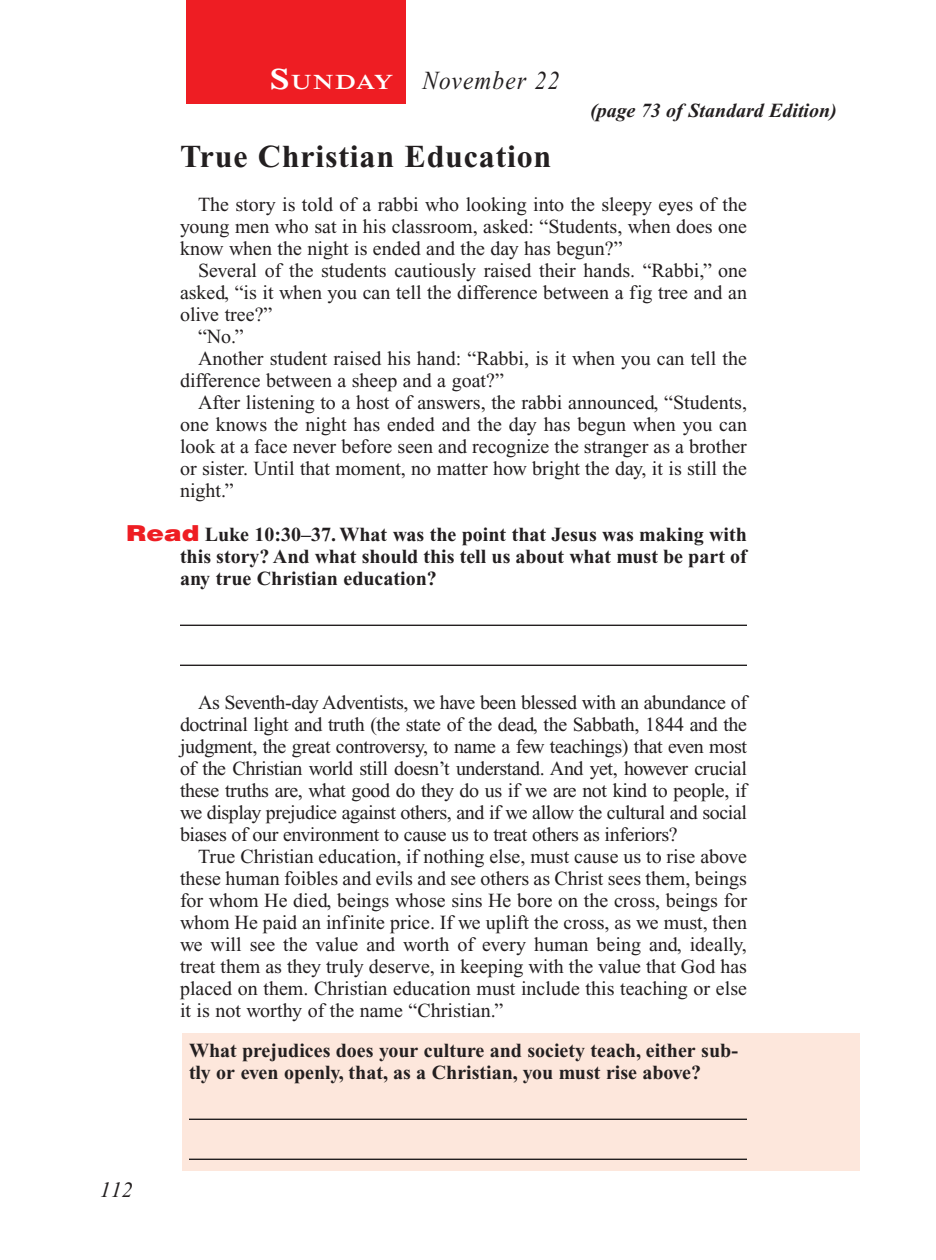
<style>
.page{position:relative;width:936px;height:1260px;background:#fff}
.page>*{position:absolute;margin:0;border:0;box-sizing:border-box;transform-origin:0 0}
.Head{font:700 32px "Times New Roman PS Std";letter-spacing:.025em;color:#231f20}
.Lesson_Dates{font:italic 26px "Times New Roman PS Std";letter-spacing:.05em;color:#231f20;scale:.9 1}
.t1{font:italic 22px "Times New Roman PS Std";color:#231f20}
.Daily_Header{font:600 21px "Times NRMT Std";letter-spacing:.045em;color:#fff;scale:1.1 1}
.Body{font:20px/22px "Times New Roman PS Std";color:#231f20;text-align:justify}
.Body_SB{font:20px/22px "Times New Roman PS Std";letter-spacing:-.02em;color:#231f20;text-align:justify}
.Question{font:700 20px/22px "Times New Roman PS Std";color:#231f20;text-align:justify}
.x-screened_box-text{font:700 20px/22px "Times New Roman PS Std";color:#231f20}
.Page_from_SE{font:italic 700 20px "Times New Roman PS Std";color:#231f20}
.s1{font-size:30px}
.s2{font-family:"Helvetica LT Std";font-weight:900;font-size:22px;color:#ee1d23}
</style>
<div class="page">
<div style="left:186px;top:0;width:220px;height:103px;background:#ee1d23"></div>
<div style="left:182px;top:1033px;width:677px;height:137px;background:#fde7dc"></div>
<hr style="left:180px;top:625px;width:567px;height:1px;background:#231f20">
<hr style="left:180px;top:665px;width:567px;height:1px;background:#231f20">
<hr style="left:189px;top:1119px;width:558px;height:1px;background:#231f20">
<hr style="left:189px;top:1159px;width:558px;height:1px;background:#231f20">
<p class="Daily_Header" style="left:270px;top:70px;width:114px"><span class="s1">S</span>UNDAY</p>
<p class="Lesson_Dates" style="left:422px;top:66px;width:154px">November 22</p>
<p class="Page_from_SE" style="left:590px;top:100px;width:248px">(page 73 of Standard Edition)</p>
<p class="Head" style="left:180px;top:138px;width:373px">True Christian Education</p>
<p class="Body" style="left:180px;top:193px;width:569px;text-indent:18px">The story is told of a rabbi who looking into the sleepy eyes of the young men who sat in his classroom, asked: “Students, when does one know when the night is ended and the day has begun?”</p>
<p class="Body" style="left:180px;top:259px;width:569px;text-indent:18px">Several of the students cautiously raised their hands. “Rabbi,” one asked, “is it when you can tell the difference between a fig tree and an olive tree?”</p>
<p class="Body" style="left:198px;top:325px;width:47px">“No.”</p>
<p class="Body" style="left:180px;top:347px;width:568px;text-indent:18px">Another student raised his hand: “Rabbi, is it when you can tell the difference between a sheep and a goat?”</p>
<p class="Body" style="left:180px;top:391px;width:569px;text-indent:18px">After listening to a host of answers, the rabbi announced, “Students, one knows the night has ended and the day has begun when you can look at a face never before seen and recognize the stranger as a brother or sister. Until that moment, no matter how bright the day, it is still the night.”</p>
<p class="Question" style="left:180px;top:523px;width:568px;text-indent:-54px"><span class="s2">Read</span> Luke 10:30–37. What was the point that Jesus was making with this story? And what should this tell us about what must be part of any true Christian education?</p>
<p class="t1" style="left:100px;top:1178px;width:34px">112</p>
<p class="Body_SB" style="left:180px;top:691px;width:569px;text-indent:18px">As Seventh-day Adventists, we have been blessed with an abundance of doctrinal light and truth (the state of the dead, the Sabbath, 1844 and the judgment, the great controversy, to name a few teachings) that even most of the Christian world still doesn’t understand. And yet, however crucial these truths are, what good do they do us if we are not kind to people, if we display prejudice against others, and if we allow the cultural and social biases of our environment to cause us to treat others as inferiors?</p>
<p class="Body" style="left:180px;top:845px;width:569px;text-indent:18px">True Christian education, if nothing else, must cause us to rise above these human foibles and evils and see others as Christ sees them, beings for whom He died, beings whose sins He bore on the cross, beings for whom He paid an infinite price. If we uplift the cross, as we must, then we will see the value and worth of every human being and, ideally, treat them as they truly deserve, in keeping with the value that God has placed on them. Christian education must include this teaching or else it is not worthy of the name “Christian.”</p>
<p class="x-screened_box-text" style="left:189px;top:1039px;width:551px">What prejudices does your culture and society teach, either sub&shy;tly or even openly, that, as a Christian, you must rise above?</p>
</div>
